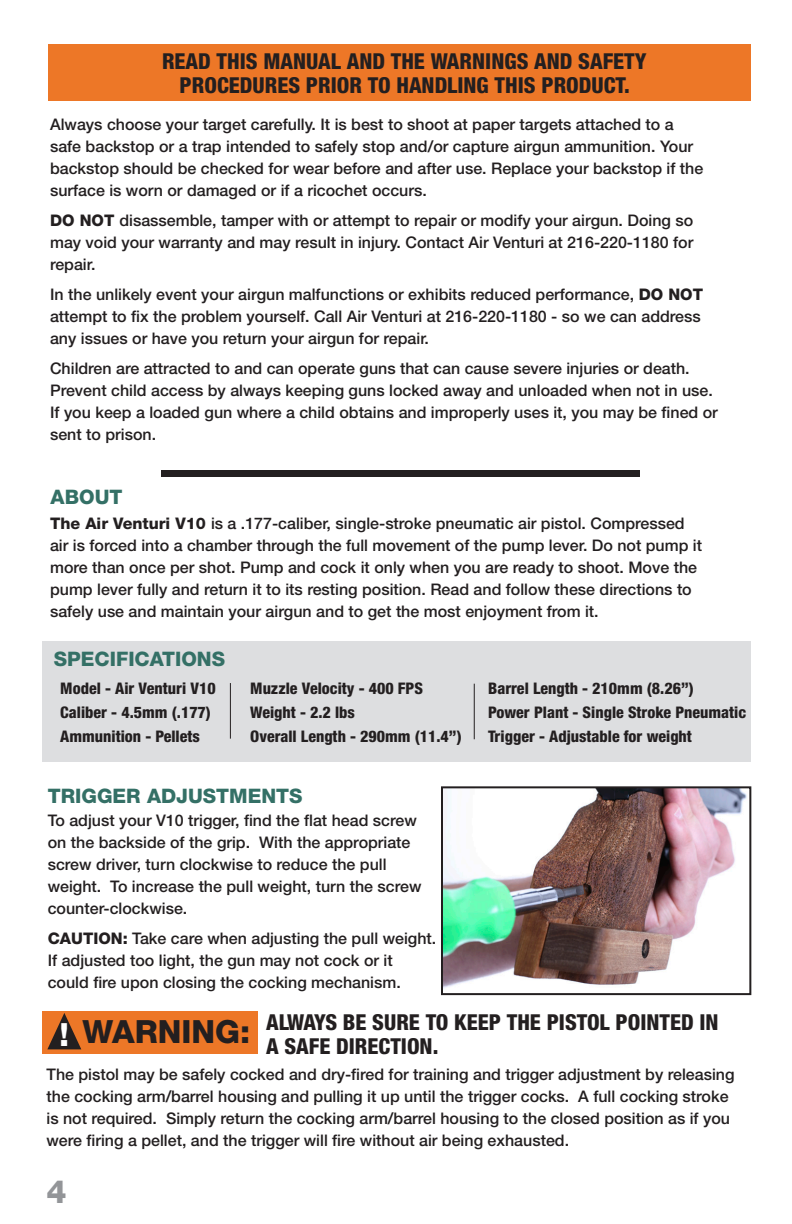
<style>
.page{position:relative;width:792px;height:1224px;background:#fff}
.page>*{position:absolute;margin:0;border:0;box-sizing:border-box;transform-origin:0 0}
.t1{font:800 32px "Helvetica Neue LT Std";color:#231f20}
.t2{font:800 32px "Helvetica Neue LT Std";color:#939598}
.t3{font:800 condensed 22px/24px "Helvetica Neue LT Std";color:#231f20;text-align:center}
.t4{font:800 20px "Helvetica Neue LT Std";color:#347066}
.t5{font:500 16px/22px "Helvetica Neue LT Std";color:#231f20}
.t6{font:800 condensed 16px "Helvetica Neue LT Std";color:#231f20}
.s1{font-weight:800}
.s2{color:#fff}
</style>
<div class="page">
<div style="left:49px;top:44px;width:702px;height:56px;background:#ed7727"></div>
<div style="left:161px;top:470px;width:479px;height:7px;background:#231f20"></div>
<div style="left:42px;top:641px;width:708px;height:120px;background:#dddee0"></div>
<hr style="left:230px;top:683px;width:1px;height:56px;background:#231f20">
<hr style="left:474px;top:684px;width:1px;height:55px;background:#231f20">
<div style="left:42px;top:1011px;width:215px;height:43px;background:#ed7727"></div>
<svg style="left:47px;top:1013px;width:34px;height:36px"></svg>
<img style="left:444px;top:789px;width:303px;height:199px">
<div style="left:441px;top:786px;width:310px;height:209px;border:2px solid #231f20"></div>
<p class="t3" style="left:162px;top:49px;width:486px">READ THIS MANUAL AND THE WARNINGS AND SAFETY<br>PROCEDURES PRIOR TO HANDLING THIS PRODUCT.</p>
<p class="t5" style="left:50px;top:113px;width:655px">Always choose your target carefully. It is best to shoot at paper targets attached to a safe backstop or a trap intended to safely stop and/or capture airgun ammunition. Your backstop should be checked for wear before and after use. Replace your backstop if the surface is worn or damaged or if a ricochet occurs.</p>
<p class="t5" style="left:50px;top:209px;width:645px;text-align:justify"><span class="s1">DO NOT</span> disassemble, tamper with or attempt to repair or modify your airgun. Doing so may void your warranty and may result in injury. Contact Air Venturi at 216-220-1180 for repair.</p>
<p class="t5" style="left:50px;top:283px;width:654px">In the unlikely event your airgun malfunctions or exhibits reduced performance, <span class="s1">DO NOT </span>attempt to fix the problem yourself. Call Air Venturi at 216-220-1180 - so we can address any issues or have you return your airgun for repair.</p>
<p class="t5" style="left:50px;top:357px;width:669px">Children are attracted to and can operate guns that can cause severe injuries or death.<br>Prevent child access by always keeping guns locked away and unloaded when not in use.<br>If you keep a loaded gun where a child obtains and improperly uses it, you may be fined or sent to prison.</p>
<p class="t4" style="left:51px;top:485px;width:73px">ABOUT</p>
<p class="t5" style="left:50px;top:512px;width:654px"><span class="s1">The Air Venturi V10</span> is a .177-caliber, single-stroke pneumatic air pistol. Compressed air is forced into a chamber through the full movement of the pump lever. Do not pump it more than once per shot. Pump and cock it only when you are ready to shoot. Move the pump lever fully and return it to its resting position. Read and follow these directions to safely use and maintain your airgun and to get the most enjoyment from it.</p>
<p class="t4" style="left:54px;top:647px;width:173px">SPECIFICATIONS</p>
<p class="t6" style="left:60px;top:679px;width:157px">Model - Air Venturi V10</p>
<p class="t6" style="left:60px;top:703px;width:152px">Caliber - 4.5mm (.177)</p>
<p class="t6" style="left:60px;top:727px;width:141px">Ammunition - Pellets</p>
<p class="t6" style="left:250px;top:679px;width:174px">Muzzle Velocity - 400 FPS</p>
<p class="t6" style="left:250px;top:703px;width:106px">Weight - 2.2 lbs</p>
<p class="t6" style="left:250px;top:727px;width:213px">Overall Length - 290mm (11.4”)</p>
<p class="t4" style="left:48px;top:784px;width:256px">TRIGGER ADJUSTMENTS</p>
<p class="t5" style="left:48px;top:809px;width:375px">To adjust your V10 trigger, find the flat head screw on the backside of the grip. With the appropriate screw driver, turn clockwise to reduce the pull weight. To increase the pull weight, turn the screw counter-clockwise.</p>
<p class="t5" style="left:48px;top:927px;width:390px"><span class="s1">CAUTION:</span> Take care when adjusting the pull weight.<br>If adjusted too light, the gun may not cock or it could fire upon closing the cocking mechanism.</p>
<p class="t6" style="left:488px;top:679px;width:207px">Barrel Length - 210mm (8.26”)</p>
<p class="t6" style="left:488px;top:703px;width:260px">Power Plant - Single Stroke Pneumatic</p>
<p class="t6" style="left:488px;top:727px;width:205px">Trigger - Adjustable for weight</p>
<p class="t1" style="left:59px;top:1013px;width:192px"><span class="s2">!</span> WARNING:</p>
<p class="t3" style="left:266px;top:1010px;width:454px;text-align:left">ALWAYS BE SURE TO KEEP THE PISTOL POINTED IN<br>A SAFE DIRECTION.</p>
<p class="t5" style="left:47px;top:1064px;width:690px">The pistol may be safely cocked and dry-fired for training and trigger adjustment by releasing the cocking arm/barrel housing and pulling it up until the trigger cocks. A full cocking stroke is not required. Simply return the cocking arm/barrel housing to the closed position as if you were firing a pellet, and the trigger will fire without air being exhausted.</p>
<p class="t2" style="left:47px;top:1173px;width:22px">4</p>
</div>
